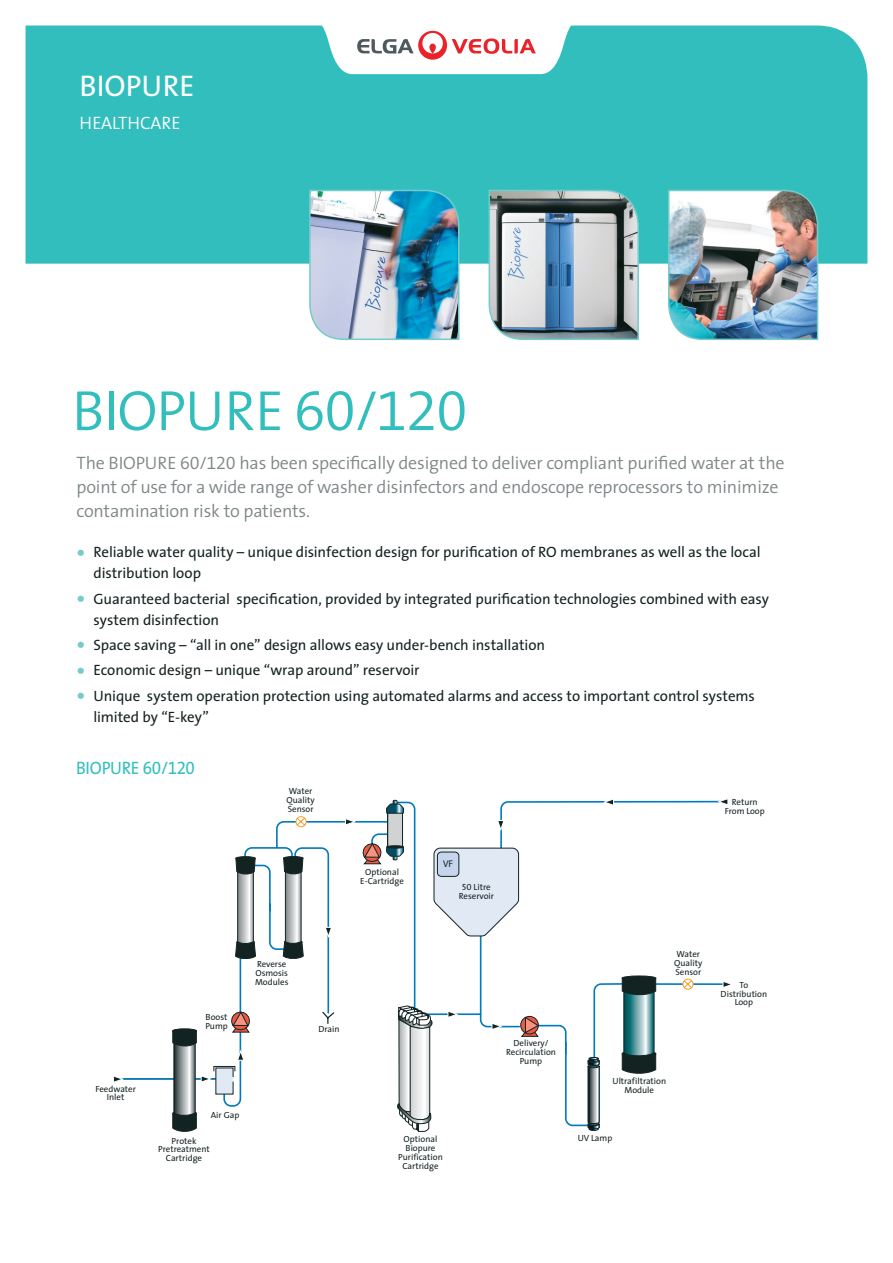
<style>
.page{position:relative;width:893px;height:1263px;background:#fff}
.page>*{position:absolute;margin:0;border:0;box-sizing:border-box;transform-origin:0 0}
.t1{font:300 57px "The Sans CPQ Semi";letter-spacing:-.02em;color:#33bebe}
.t2{font:30px "The Sans CPQ";letter-spacing:.005em;color:#fff}
.t3{font:300 18px/24px "The Sans CPQ Semi";letter-spacing:-.01em;color:#7e8688}
.t4{font:18px "The Sans CPQ";letter-spacing:-.02em;color:#33bebe;scale:.95 1}
.t5{font:300 18px "The Sans CPQ Semi";color:#fff}
.t6{font:15px/21px "The Sans CPQ";letter-spacing:-.005em;color:#132322}
.t7{font:9.75px "Myriad";color:#132322}
.t8{font:8.85px/8.9px "The Sans";color:#132322;text-align:center}
.s1{font-family:"The Sans CPQ Bold";font-size:21px;color:#74cbcb}
.s2{font-family:"The Sans Caps"}
</style>
<div class="page">
<svg style="left:237px;top:800px;width:485px;height:270px"></svg>
<hr style="left:115px;top:1078px;width:101px;height:2px;background:#007abe">
<svg style="left:114px;top:1076px;width:11px;height:6px"></svg>
<svg style="left:321px;top:1010px;width:15px;height:15px"></svg>
<svg style="left:324px;top:926px;width:8px;height:12px"></svg>
<svg style="left:722px;top:981px;width:9px;height:6px"></svg>
<svg style="left:172px;top:1010px;width:79px;height:122px"></svg>
<svg style="left:296px;top:816px;width:11px;height:11px"></svg>
<svg style="left:433px;top:847px;width:86px;height:89px"></svg>
<div style="left:437px;top:852px;width:22px;height:24px;background:#c6d5ec;border-radius:4px"></div>
<div style="left:437px;top:852px;width:22px;height:25px;border:1px solid #132322;border-radius:4px"></div>
<div style="left:520px;top:1016px;width:19px;height:18px;border:1px solid #132322;border-radius:50%"></div>
<svg style="left:521px;top:1017px;width:18px;height:20px"></svg>
<svg style="left:682px;top:979px;width:11px;height:11px"></svg>
<svg style="left:717px;top:799px;width:11px;height:7px"></svg>
<svg style="left:603px;top:799px;width:11px;height:7px"></svg>
<svg style="left:497px;top:820px;width:8px;height:11px"></svg>
<svg style="left:491px;top:1022px;width:12px;height:8px"></svg>
<svg style="left:447px;top:1010px;width:12px;height:8px"></svg>
<svg style="left:345px;top:818px;width:11px;height:8px"></svg>
<svg style="left:564px;top:1041px;width:36px;height:90px"></svg>
<svg style="left:235px;top:857px;width:21px;height:102px"></svg>
<div style="left:236px;top:856px;width:19px;height:5px;border:1px solid #132322;border-radius:50%"></div>
<svg style="left:283px;top:856px;width:21px;height:103px"></svg>
<div style="left:283px;top:856px;width:20px;height:5px;border:1px solid #132322;border-radius:50%"></div>
<svg style="left:622px;top:976px;width:34px;height:98px;background:#4f7577"></svg>
<div style="left:622px;top:976px;width:34px;height:6px;border:1px solid #132322;border-radius:50%"></div>
<svg style="left:387px;top:813px;width:16px;height:29px"></svg>
<div style="left:389px;top:812px;width:12px;height:36px;background:#d1d2d3"></div>
<svg style="left:386px;top:800px;width:18px;height:13px"></svg>
<svg style="left:361px;top:842px;width:43px;height:22px"></svg>
<svg style="left:397px;top:1005px;width:36px;height:127px"></svg>
<div style="left:26px;top:26px;width:841px;height:238px;background:#33bebe"></div>
<img style="left:667px;top:189px;width:152px;height:151px">
<svg style="left:488px;top:189px;width:152px;height:151px;background:#98aab2"></svg>
<img style="left:308px;top:189px;width:152px;height:151px">
<svg style="left:315px;top:25px;width:263px;height:49px"></svg>
<h2 class="t2" style="left:79px;top:61px;width:117px">BIOPURE</h2>
<p class="t5" style="left:79px;top:113px;width:103px">HEALTHCARE</p>
<h1 class="t1" style="left:72px;top:380px;width:397px">BIOPURE 60/120</h1>
<p class="t3" style="left:77px;top:452px;width:710px">The BIOPURE 60/120 has been specifically designed to deliver compliant purified water at the point of use for a wide range of washer disinfectors and endoscope reprocessors to minimize contamination risk to patients.</p>
<p class="t6" style="left:94px;top:541px;width:669px;text-indent:-17px"><span class="s1">•</span> Reliable water quality – unique disinfection design for purification of RO membranes as well as the local distribution loop</p>
<p class="t6" style="left:94px;top:588px;width:677px;text-indent:-17px"><span class="s1">•</span> Guaranteed bacterial specification, provided by integrated purification technologies combined with easy system disinfection</p>
<p class="t6" style="left:77px;top:634px;width:470px"><span class="s1">•</span> Space saving – “all in one” design allows easy under-bench installation</p>
<p class="t6" style="left:77px;top:659px;width:345px"><span class="s1">•</span> Economic design – unique “wrap around” reservoir</p>
<p class="t6" style="left:94px;top:684px;width:663px;text-indent:-17px"><span class="s1">•</span> Unique system operation protection using automated alarms and access to important control systems limited by “E-key”</p>
<p class="t4" style="left:76px;top:753px;width:127px">BIOPURE 60/120</p>
<p class="t8" style="left:286px;top:786px;width:30px;text-align:left">Water<br>Quality<br>Sensor</p>
<p class="t8" style="left:360px;top:867px;width:45px">Optional<br>E-Cartridge</p>
<p class="t7" style="left:443px;top:859px;width:12px">VF</p>
<p class="t8" style="left:459px;top:882px;width:37px"><span class="s2">50</span> Litre<br>Reservoir</p>
<p class="t8" style="left:95px;top:1084px;width:42px">Feedwater<br>Inlet</p>
<p class="t8" style="left:205px;top:1013px;width:24px;text-align:left">Boost<br>Pump</p>
<p class="t8" style="left:255px;top:959px;width:35px;text-align:left">Reverse<br>Osmosis<br>Modules</p>
<p class="t8" style="left:211px;top:1110px;width:30px">Air Gap</p>
<p class="t8" style="left:158px;top:1136px;width:53px">Protek<br>Pretreatment<br>Cartridge</p>
<p class="t8" style="left:319px;top:1024px;width:23px">Drain</p>
<p class="t8" style="left:398px;top:1134px;width:46px">Optional<br>Biopure<br>Purification<br>Cartridge</p>
<p class="t8" style="left:506px;top:1039px;width:51px">Delivery/<br>Recirculation<br>Pump</p>
<p class="t8" style="left:725px;top:797px;width:42px">Return<br>From Loop</p>
<p class="t8" style="left:674px;top:949px;width:30px;text-align:left">Water<br>Quality<br>Sensor</p>
<p class="t8" style="left:721px;top:980px;width:48px">To<br>Distribution<br>Loop</p>
<p class="t8" style="left:612px;top:1076px;width:55px">Ultrafiltration<br>Module</p>
<p class="t8" style="left:578px;top:1134px;width:36px">UV Lamp</p>
</div>
